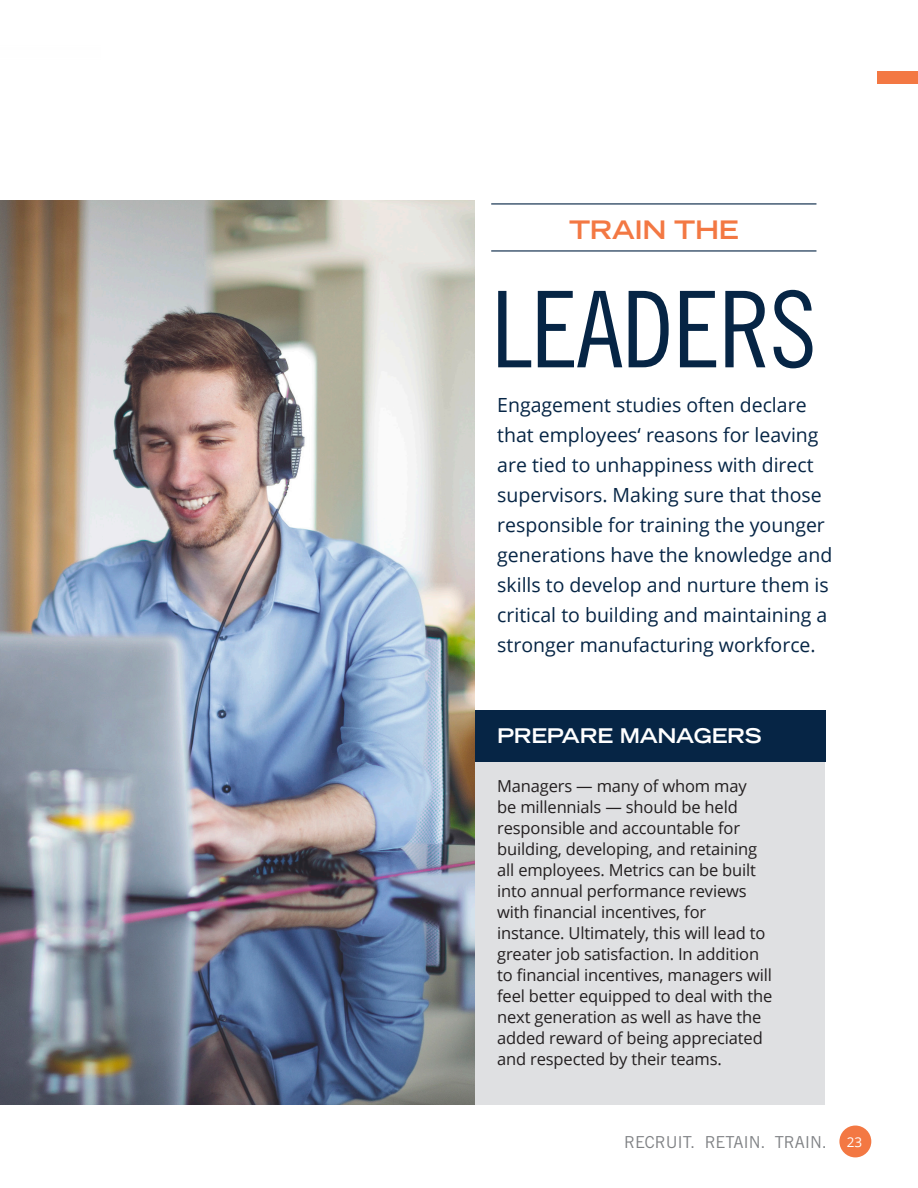
<style>
.page{position:relative;width:918px;height:1188px;background:#fff}
.page>*{position:absolute;margin:0;border:0;box-sizing:border-box;transform-origin:0 0}
.t1{font:105.9px "Trade Gothic LT Std Cn 18";letter-spacing:-.015em;color:#062545}
.t2{font:700 expanded 25.5px "Trade Gothic LT Std";letter-spacing:-.015em;color:#f37843}
.t3{font:700 expanded 20.25px "Trade Gothic LT Std";letter-spacing:-.015em;color:#fff}
.main_body{font:19.5px/30px "Open Sans";color:#062545}
.main_body-2{font:16.5px/21px "Open Sans";letter-spacing:-.01em;color:#231f20}
.t4{font:16.5px "Trade Gothic LT Std";letter-spacing:-.01em;color:#808285}
.s1{font-family:"Open Sans";font-size:13.5px;color:#fff}
</style>
<div class="page">
<div style="left:437px;top:758px;width:388px;height:347px;background:#dfe0e2"></div>
<div style="left:405px;top:711px;width:420px;height:51px;background:#062545"></div>
<img style="left:0;top:200px;width:475px;height:905px">
<div style="left:839px;top:1126px;width:32px;height:31px;background:#f37843;border-radius:50%"></div>
<div style="left:878px;top:71px;width:40px;height:13px;background:#f37843"></div>
<hr style="left:491px;top:203px;width:325px;height:1px;background:#062545">
<hr style="left:491px;top:250px;width:325px;height:2px;background:#062545">
<p class="t2" style="left:569px;top:213px;width:171px">TRAIN THE</p>
<p class="t1" style="left:491px;top:267px;width:327px">LEADERS</p>
<p class="main_body" style="left:497px;top:390px;width:337px">Engagement studies often declare that employees‘ reasons for leaving are tied to unhappiness with direct supervisors. Making sure that those responsible for training the younger generations have the knowledge and skills to develop and nurture them is critical to building and maintaining a stronger manufacturing workforce.</p>
<p class="t3" style="left:497px;top:722px;width:266px">PREPARE MANAGERS</p>
<p class="main_body-2" style="left:497px;top:775px;width:277px">Managers — many of whom may<br>be millennials — should be held responsible and accountable for building, developing, and retaining all employees. Metrics can be built into annual performance reviews with financial incentives, for instance. Ultimately, this will lead to greater job satisfaction. In addition to financial incentives, managers will feel better equipped to deal with the next generation as well as have the added reward of being appreciated and respected by their teams.</p>
<p class="t4" style="left:624px;top:1132px;width:239px">RECRUIT. RETAIN. TRAIN. <span class="s1">23</span></p>
</div>
